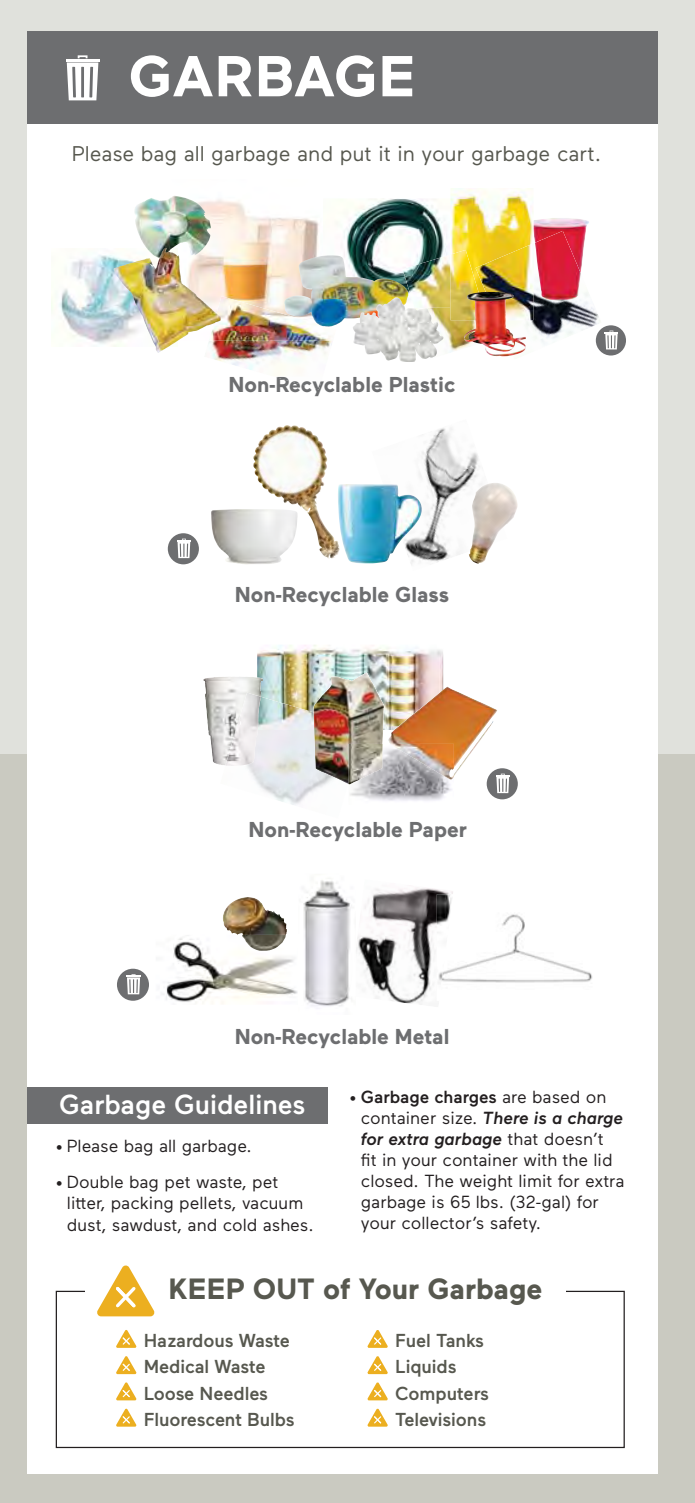
<style>
.page{position:relative;width:695px;height:1503px;background:#fff}
.page>*{position:absolute;margin:0;border:0;box-sizing:border-box;transform-origin:0 0}
.t1{font:700 57.5px "Maax";letter-spacing:.015em;color:#fff}
.t2{font:700 29.25px "Maax";color:#57584f}
.t3{font:500 27.5px "Maax";color:#fff}
.t4{font:700 21.5px "Maax";color:#6d6e70}
.t5{font:21.25px "Maax";color:#57584f}
.t6{font:500 18.75px/26.2px "Maax";letter-spacing:-.005em;color:#57584f}
.t7{font:17.5px/21px "Maax";color:#231f20}
.s1{color:#6d6f71}
.s2{font-weight:500}
.s3{font-weight:500;font-style:italic}
</style>
<div class="page">
<div style="left:0;top:742px;width:695px;height:760px;background:#cacac1"></div>
<div style="left:0;top:0;width:695px;height:753px;background:#e0e1dc"></div>
<div style="left:27px;top:33px;width:630px;height:1440px;background:#fff"></div>
<div style="left:27px;top:32px;width:630px;height:92px;background:#6d6e70"></div>
<hr style="left:66px;top:59px;width:33px;height:3px;background:#fff">
<svg style="left:67px;top:55px;width:31px;height:45px"></svg>
<img style="left:253px;top:425px;width:62px;height:102px">
<img style="left:211px;top:508px;width:88px;height:56px">
<img style="left:372px;top:428px;width:108px;height:137px">
<img style="left:337px;top:484px;width:86px;height:79px">
<img style="left:469px;top:483px;width:49px;height:81px">
<div style="left:168px;top:533px;width:31px;height:31px;background:#6d6e70;border-radius:50%"></div>
<svg style="left:177px;top:538px;width:14px;height:20px"></svg>
<img style="left:533px;top:218px;width:56px;height:25px">
<img style="left:191px;top:199px;width:149px;height:128px">
<img style="left:323px;top:199px;width:125px;height:109px">
<img style="left:208px;top:341px;width:124px;height:35px">
<img style="left:209px;top:296px;width:127px;height:45px">
<img style="left:450px;top:188px;width:83px;height:62px">
<img style="left:443px;top:308px;width:21px;height:45px">
<img style="left:402px;top:254px;width:48px;height:54px">
<img style="left:450px;top:250px;width:25px;height:70px">
<img style="left:501px;top:243px;width:101px;height:114px">
<img style="left:535px;top:231px;width:46px;height:70px">
<img style="left:475px;top:243px;width:58px;height:77px">
<img style="left:52px;top:255px;width:62px;height:92px">
<img style="left:289px;top:255px;width:43px;height:44px">
<img style="left:353px;top:297px;width:90px;height:65px">
<img style="left:464px;top:292px;width:62px;height:64px">
<div style="left:596px;top:325px;width:30px;height:30px;background:#6d6e70;border-radius:50%"></div>
<svg style="left:605px;top:330px;width:13px;height:19px"></svg>
<img style="left:134px;top:196px;width:57px;height:52px">
<img style="left:114px;top:248px;width:90px;height:105px">
<img style="left:223px;top:900px;width:24px;height:30px">
<img style="left:453px;top:914px;width:140px;height:69px">
<img style="left:356px;top:888px;width:97px;height:117px">
<img style="left:437px;top:894px;width:16px;height:106px">
<div style="left:117px;top:968px;width:32px;height:32px;background:#6d6e70;border-radius:50%"></div>
<svg style="left:126px;top:974px;width:14px;height:20px"></svg>
<img style="left:303px;top:880px;width:48px;height:126px">
<img style="left:349px;top:949px;width:2px;height:47px">
<img style="left:162px;top:934px;width:136px;height:70px">
<img style="left:242px;top:934px;width:44px;height:16px">
<svg style="left:97px;top:1265px;width:58px;height:51px"></svg>
<svg style="left:116px;top:1330px;width:21px;height:17px"></svg>
<svg style="left:116px;top:1356px;width:21px;height:17px"></svg>
<svg style="left:116px;top:1382px;width:21px;height:18px"></svg>
<svg style="left:116px;top:1408px;width:21px;height:18px"></svg>
<svg style="left:367px;top:1330px;width:21px;height:17px"></svg>
<svg style="left:367px;top:1356px;width:21px;height:17px"></svg>
<svg style="left:367px;top:1382px;width:21px;height:18px"></svg>
<svg style="left:367px;top:1408px;width:21px;height:18px"></svg>
<img style="left:257px;top:645px;width:186px;height:85px">
<img style="left:388px;top:686px;width:109px;height:90px">
<img style="left:203px;top:676px;width:60px;height:89px">
<div style="left:486px;top:768px;width:32px;height:31px;background:#6d6e70;border-radius:50%"></div>
<svg style="left:496px;top:773px;width:13px;height:20px"></svg>
<img style="left:220px;top:730px;width:106px;height:75px">
<img style="left:261px;top:696px;width:52px;height:34px">
<img style="left:225px;top:692px;width:36px;height:73px">
<img style="left:313px;top:672px;width:71px;height:112px">
<img style="left:348px;top:744px;width:104px;height:57px">
<img style="left:390px;top:744px;width:64px;height:35px">
<img style="left:348px;top:744px;width:34px;height:40px">
<div style="left:27px;top:1087px;width:300px;height:36px;background:#6d6e70"></div>
<h1 class="t1" style="left:128px;top:55px;width:289px">GARBAGE</h1>
<p class="t5" style="left:72px;top:146px;width:530px">Please bag all garbage and put it in your garbage cart.</p>
<p class="t4" style="left:228px;top:376px;width:229px">Non-<span class="s1">Recy</span>clable Plastic</p>
<p class="t4" style="left:235px;top:586px;width:216px">Non-Recyclable Glass</p>
<p class="t4" style="left:248px;top:821px;width:220px">Non-Recyclable Paper</p>
<p class="t4" style="left:235px;top:1028px;width:216px">Non-Recyclable Metal</p>
<h3 class="t3" style="left:59px;top:1094px;width:247px">Garbage Guidelines</h3>
<p class="t7" style="left:361px;top:1087px;width:265px;text-indent:-11px"><span class="s2">• Garbage charges</span> are based on container size. <span class="s3">There is a charge for extra garbage</span> that doesn’t<br>fit in your container with the lid closed. The weight limit for extra garbage is 65 lbs. (32-gal) for your collector’s safety.</p>
<p class="t7" style="left:56px;top:1136px;width:198px">• Please bag all garbage.</p>
<p class="t7" style="left:67px;top:1172px;width:248px;text-indent:-11px">• Double bag pet waste, pet litter, packing pellets, vacuum dust, sawdust, and cold ashes.</p>
<h2 class="t2" style="left:168px;top:1277px;width:375px">KEEP OUT of Your Garbage</h2>
<p class="t6" style="left:144px;top:1328px;width:152px">Hazardous Waste<br>Medical Waste<br>Loose Needles<br>Fluorescent Bulbs</p>
<p class="t6" style="left:395px;top:1328px;width:95px">Fuel Tanks<br>Liquids<br>Computers<br>Televisions</p>
</div>
